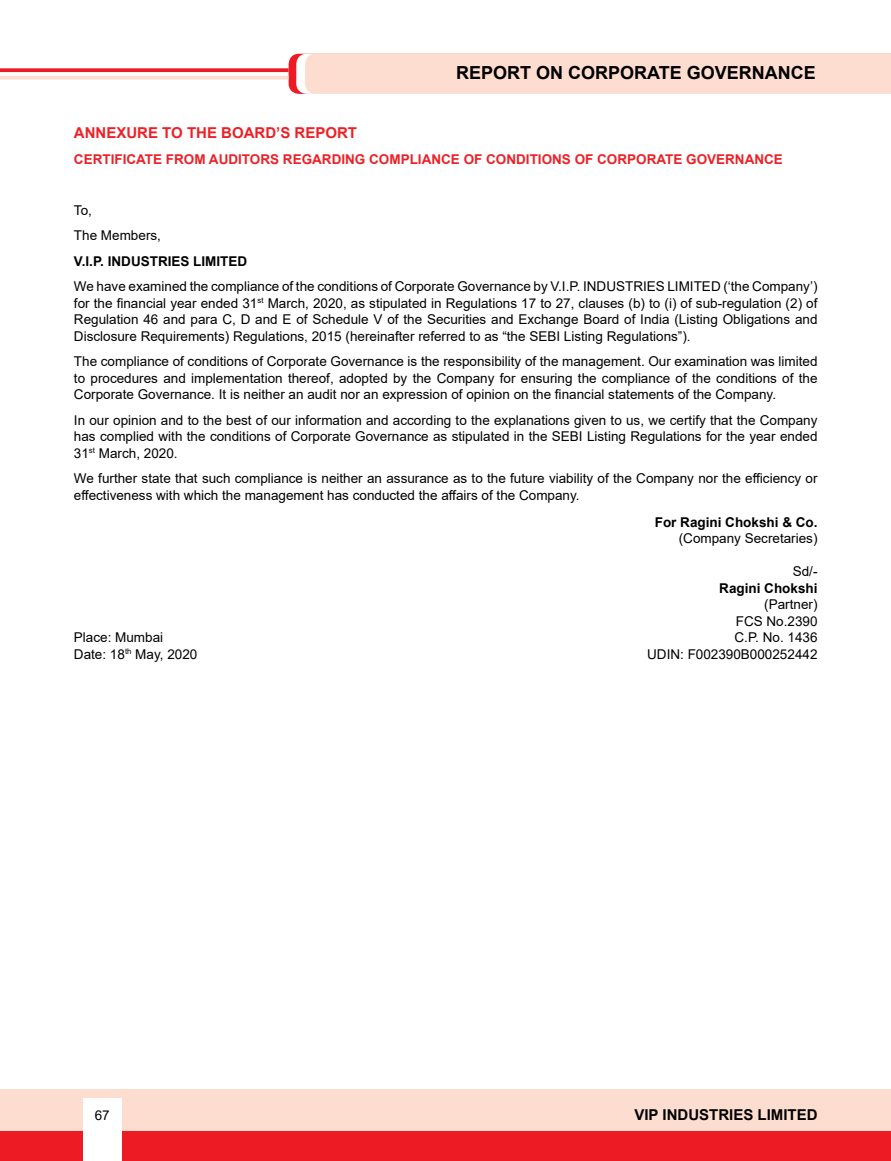
<style>
.page{position:relative;width:891px;height:1161px;background:#fff}
.page>*{position:absolute;margin:0;border:0;box-sizing:border-box;transform-origin:0 0}
.t1{font:700 18px "Arial";color:#000}
.t2{font:700 15px "Arial";color:#ec2127}
.t3{font:700 15px "Arial";color:#000}
.t4{font:13.5px/16.5px "Arial";color:#000;text-align:justify}
.t5{font:700 13.5px "Arial";color:#ec2127}
.t6{font:700 13.5px "Arial";color:#000}
</style>
<div class="page">
<div style="left:289px;top:54px;width:602px;height:40px;background:#fdddcf"></div>
<svg style="left:0;top:76px;width:289px;height:4px"></svg>
<svg style="left:0;top:68px;width:289px;height:4px"></svg>
<div style="left:0;top:1090px;width:891px;height:56px;background:#fdddcf"></div>
<div style="left:0;top:1132px;width:891px;height:29px;background:#ed1c24"></div>
<div style="left:83px;top:1098px;width:39px;height:63px;background:#fff"></div>
<h1 class="t1" style="left:456px;top:60px;width:361px">REPORT ON CORPORATE GOVERNANCE</h1>
<p class="t2" style="left:74px;top:123px;width:285px">ANNEXURE TO THE BOARD’S REPORT</p>
<p class="t5" style="left:74px;top:150px;width:711px">CERTIFICATE FROM AUDITORS REGARDING COMPLIANCE OF CONDITIONS OF CORPORATE GOVERNANCE</p>
<p class="t4" style="left:74px;top:197px;width:89px;line-height:25.5px">To,<br>The Members,</p>
<p class="t6" style="left:74px;top:252px;width:175px">V.I.P. INDUSTRIES LIMITED</p>
<p class="t4" style="left:74px;top:278px;width:745px">We have examined the compliance of the conditions of Corporate Governance by V.I.P. INDUSTRIES LIMITED (‘the Company’) for the financial year ended 31<sup>st</sup> March, 2020, as stipulated in Regulations 17 to 27, clauses (b) to (i) of sub-regulation (2) of Regulation 46 and para C, D and E of Schedule V of the Securities and Exchange Board of India (Listing Obligations and Disclosure Requirements) Regulations, 2015 (hereinafter referred to as “the SEBI Listing Regulations”).</p>
<p class="t4" style="left:74px;top:353px;width:745px">The compliance of conditions of Corporate Governance is the responsibility of the management. Our examination was limited to procedures and implementation thereof, adopted by the Company for ensuring the compliance of the conditions of the Corporate Governance. It is neither an audit nor an expression of opinion on the financial statements of the Company.</p>
<p class="t4" style="left:74px;top:412px;width:745px">In our opinion and to the best of our information and according to the explanations given to us, we certify that the Company has complied with the conditions of Corporate Governance as stipulated in the SEBI Listing Regulations for the year ended 31<sup>st</sup> March, 2020.</p>
<p class="t4" style="left:74px;top:470px;width:745px">We further state that such compliance is neither an assurance as to the future viability of the Company nor the efficiency or effectiveness with which the management has conducted the affairs of the Company.</p>
<p class="t6" style="left:655px;top:513px;width:164px">For Ragini Chokshi &amp; Co.</p>
<p class="t4" style="left:679px;top:530px;width:140px">(Company Secretaries)</p>
<p class="t4" style="left:793px;top:563px;width:26px">Sd/-</p>
<p class="t6" style="left:719px;top:579px;width:100px">Ragini Chokshi</p>
<p class="t4" style="left:736px;top:596px;width:83px;text-align:right">(Partner)<br>FCS No.2390</p>
<p class="t4" style="left:74px;top:629px;width:91px">Place: Mumbai</p>
<p class="t4" style="left:735px;top:629px;width:85px">C.P. No. 1436</p>
<p class="t4" style="left:74px;top:646px;width:125px">Date: 18<sup>th</sup> May, 2020</p>
<p class="t4" style="left:647px;top:646px;width:172px">UDIN: F002390B000252442</p>
<p class="t4" style="left:95px;top:1107px;width:17px">67</p>
<p class="t3" style="left:634px;top:1104px;width:185px">VIP INDUSTRIES LIMITED</p>
</div>
